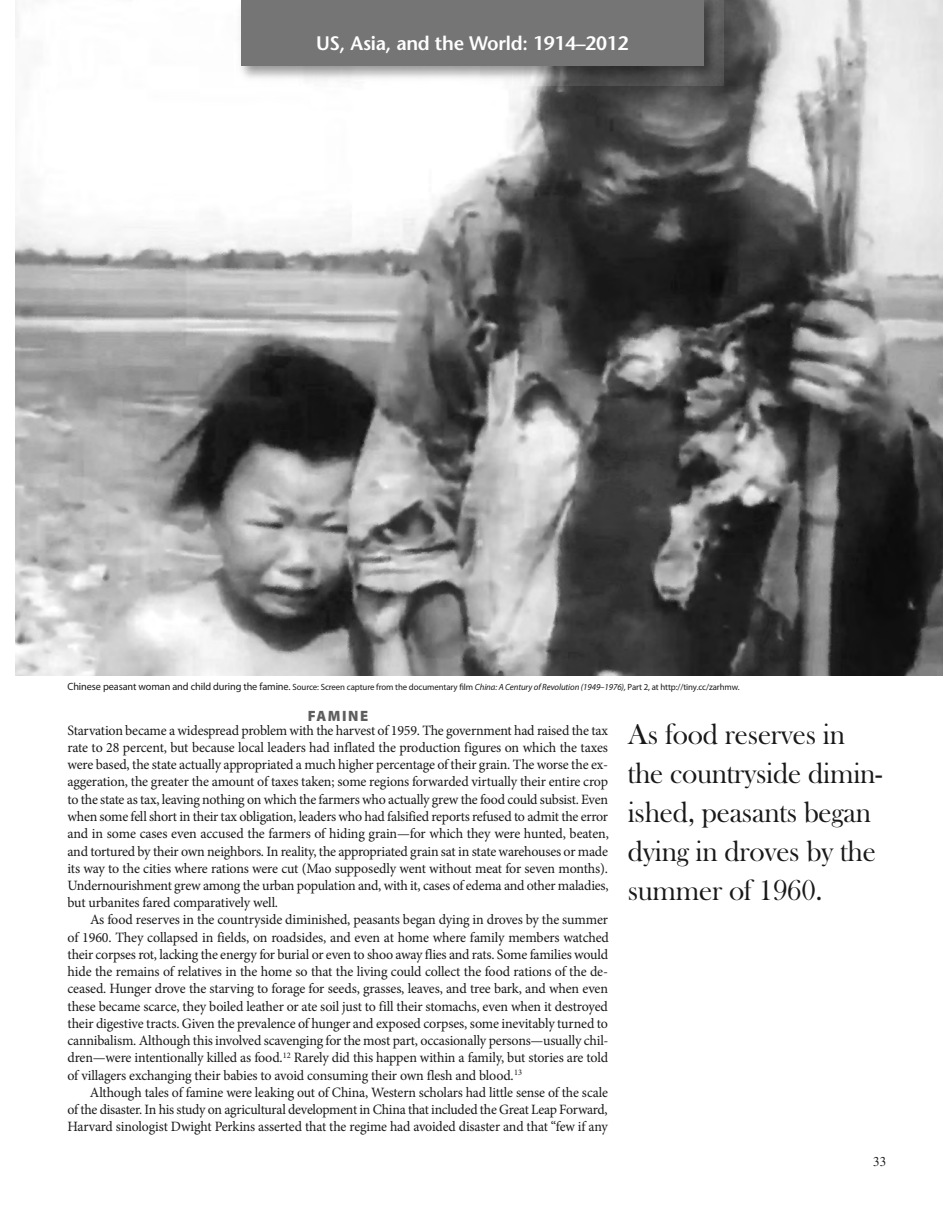
<style>
.page{position:relative;width:945px;height:1215px;background:#fff}
.page>*{position:absolute;margin:0;border:0;box-sizing:border-box;transform-origin:0 0}
.t1{font:30px/39px "Bask Old Face";letter-spacing:-.01em;color:#191919}
.t2{font:600 19.5px "Stone Sans";letter-spacing:-.01em;color:#fff}
.t3{font:900 15px "Myriad Pro";letter-spacing:.105em;color:#5e5e5e}
.t4{font:14.25px/17.2px "Minion Pro";letter-spacing:-.015em;color:#191919;text-align:justify}
.t5{font:13.5px "EAA Times";color:#191919;scale:.95 1}
.t6{font:9px "Myriad Pro";letter-spacing:-.01em;color:#191919}
.s1{font-size:10.5px}
.s2{font-style:italic}
</style>
<div class="page">
<img style="left:16px;top:0;width:927px;height:676px">
<img style="left:234px;top:0;width:489px;height:85px">
<div style="left:241px;top:0;width:462px;height:66px;background:#757575"></div>
<h2 class="t2" style="left:316px;top:35px;width:314px">US, Asia, and the World: 1914–2012</h2>
<p class="t6" style="left:68px;top:684px;width:674px"><span class="s1">Chinese peasant woman and child during the famine.</span> Source: Screen capture from the documentary film <span class="s2">China: A Century of Revolution (1949</span>–<span class="s2">1976),</span> Part 2, at http://tiny.cc/zarhmw.</p>
<h1 class="t1" style="left:628px;top:715px;width:256px">As food reserves in the countryside dimin&shy;ished, peasants began dying in droves by the summer of 1960.</h1>
<p class="t3" style="left:308px;top:710px;width:62px">FaMinE</p>
<p class="t4" style="left:68px;top:723px;width:543px">Starvation became a widespread problem with the harvest of 1959. The government had raised the tax rate to 28 percent, but because local leaders had inflated the production figures on which the taxes were based, the state actually appropriated a much higher percentage of their grain. The worse the ex&shy;aggeration, the greater the amount of taxes taken; some regions forwarded virtually their entire crop to the state as tax, leaving nothing on which the farmers who actually grew the food could subsist. Even when some fell short in their tax obligation, leaders who had falsified reports refused to admit the error and in some cases even accused the farmers of hiding grain—for which they were hunted, beaten, and tortured by their own neighbors. In reality, the appropriated grain sat in state warehouses or made its way to the cities where rations were cut (Mao supposedly went without meat for seven months).<br>Undernourishment grew among the urban population and, with it, cases of edema and other maladies, but urbanites fared comparatively well.</p>
<p class="t4" style="left:67px;top:913px;width:543px;text-indent:23px">As food reserves in the countryside diminished, peasants began dying in droves by the summer of 1960. They collapsed in fields, on roadsides, and even at home where family members watched their corpses rot, lacking the energy for burial or even to shoo away flies and rats. Some families would hide the remains of relatives in the home so that the living could collect the food rations of the de&shy;ceased. Hunger drove the starving to forage for seeds, grasses, leaves, and tree bark, and when even these became scarce, they boiled leather or ate soil just to fill their stomachs, even when it destroyed their digestive tracts. Given the prevalence of hunger and exposed corpses, some inevitably turned to cannibalism. Although this involved scavenging for the most part, occasionally persons—usually chil&shy;dren—were intentionally killed as food.<sup>12</sup> Rarely did this happen within a family, but stories are told of villagers exchanging their babies to avoid consuming their own flesh and blood.<sup>13</sup></p>
<p class="t4" style="left:67px;top:1085px;width:542px;text-indent:23px">Although tales of famine were leaking out of China, Western scholars had little sense of the scale of the disaster. In his study on agricultural development in China that included the Great Leap Forward, Harvard sinologist Dwight Perkins asserted that the regime had avoided disaster and that “few if any</p>
<p class="t5" style="left:873px;top:1157px;width:15px">33</p>
</div>
